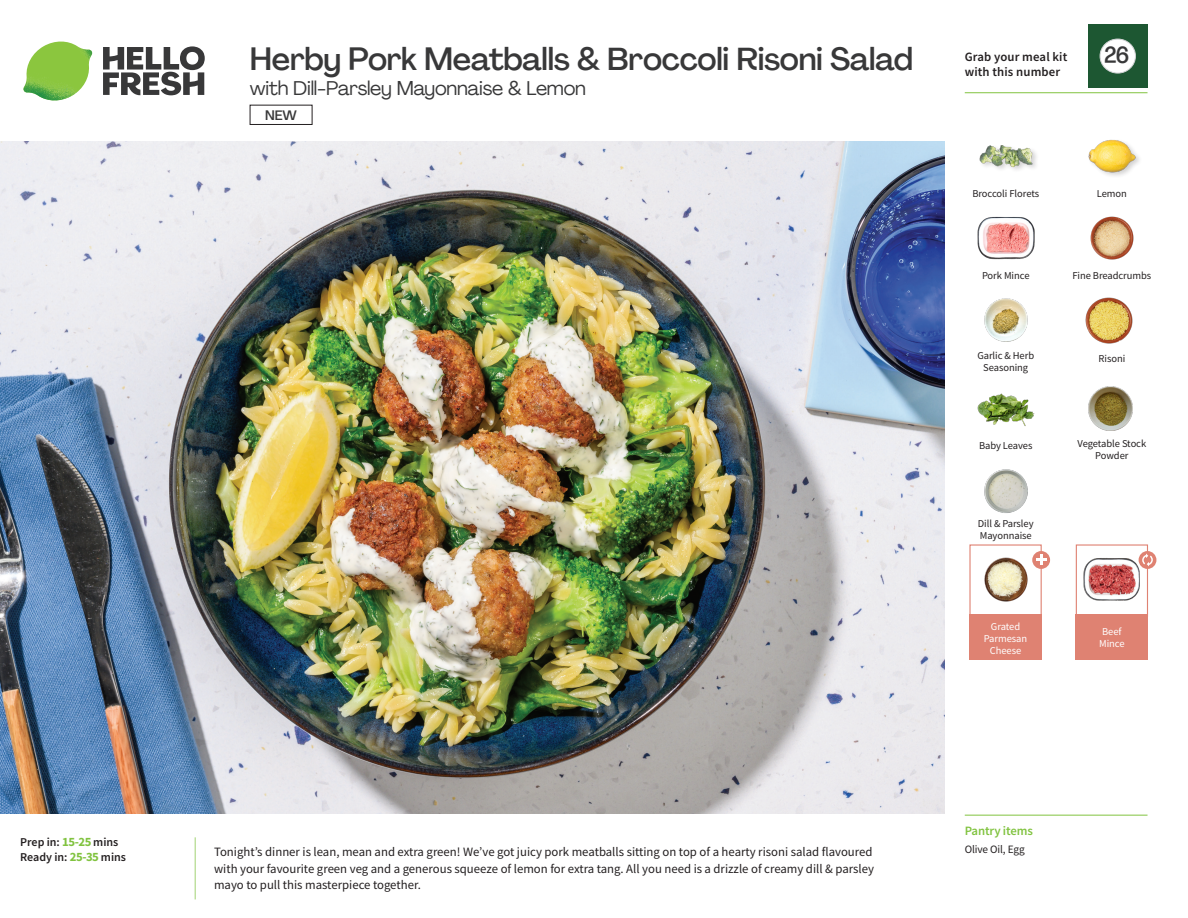
<style>
.page{position:relative;width:1188px;height:918px;background:#fff}
.page>*{position:absolute;margin:0;border:0;box-sizing:border-box;transform-origin:0 0}
._15_Titel_UK{font:500 31.5px "Agrandir";letter-spacing:-.01em;color:#383839}
._002_Label_Nr{font:500 22.8px "Agrandir";color:#383839;scale:.94 1}
._15_Titel_UK-2{font:19.5px "Agrandir";letter-spacing:-.01em;color:#383839}
.t1{font:500 13.5px "Agrandir";color:#383839}
.Step_6_Text_AU{font:12.75px/16.5px "Source Sans Pro";color:#231f20;text-align:justify}
.t2{font:600 12.75px/15px "Source Sans Pro";letter-spacing:.01em;color:#231f20}
._04_Headers_Front{font:600 12.75px "Source Sans Pro";letter-spacing:-.01em;color:#81c340}
._04_Intro{font:600 12px "Source Sans Pro";color:#231f20}
._05_Pantry{font:11.25px "Source Sans Pro";letter-spacing:-.01em;color:#231f20}
._18_FRONT_ingredients{font:10.5px/12px "Source Sans Pro";letter-spacing:-.005em;color:#231f20}
._18_FRONT_ingredients-2{font:10.5px/12px "Source Sans Pro";letter-spacing:-.005em;color:#fff}
.s1{font-weight:700;font-size:12.75px;color:#81c340}
</style>
<div class="page">
<svg style="left:103px;top:46px;width:102px;height:49px"></svg>
<img style="left:23px;top:42px;width:69px;height:59px">
<img style="left:0;top:142px;width:945px;height:672px">
<div style="left:1076px;top:544px;width:72px;height:73px;border:1px solid #df8272"></div>
<div style="left:1076px;top:614px;width:72px;height:46px;background:#df8272"></div>
<div style="left:969px;top:614px;width:73px;height:46px;background:#df8272"></div>
<img style="left:1084px;top:558px;width:55px;height:43px">
<div style="left:969px;top:544px;width:73px;height:73px;border:1px solid #df8272"></div>
<img style="left:984px;top:557px;width:44px;height:45px">
<svg style="left:1032px;top:551px;width:18px;height:18px"></svg>
<svg style="left:1036px;top:555px;width:10px;height:10px"></svg>
<div style="left:1139px;top:551px;width:17px;height:18px;background:#df8272;border-radius:50%"></div>
<svg style="left:1142px;top:553px;width:11px;height:13px"></svg>
<img style="left:977px;top:393px;width:57px;height:33px">
<img style="left:984px;top:469px;width:44px;height:44px">
<img style="left:1088px;top:386px;width:45px;height:45px">
<img style="left:1085px;top:297px;width:48px;height:47px">
<img style="left:984px;top:298px;width:44px;height:44px">
<img style="left:977px;top:216px;width:57px;height:44px">
<img style="left:1090px;top:216px;width:44px;height:44px">
<div style="left:979px;top:144px;width:61px;height:30px;background:#231f20;opacity:.2"></div>
<img style="left:979px;top:144px;width:55px;height:30px">
<img style="left:1088px;top:139px;width:51px;height:37px">
<hr style="left:965px;top:815px;width:183px;height:1px;background:#81c340">
<hr style="left:965px;top:92px;width:183px;height:1px;background:#81c340">
<div style="left:1088px;top:24px;width:60px;height:64px;background:#1d5732"></div>
<div style="left:1100px;top:39px;width:35px;height:34px;background:#fff;border-radius:50%"></div>
<div style="left:1100px;top:39px;width:36px;height:34px;border:1px solid #d1d2d4;border-radius:50%"></div>
<div style="left:250px;top:105px;width:62px;height:20px;border:1px solid #231f20"></div>
<p class="_04_Intro" style="left:20px;top:834px;width:100px">Prep in: <span class="s1">15-25</span> mins</p>
<p class="_04_Intro" style="left:20px;top:849px;width:107px">Ready in: <span class="s1">25-35</span> mins</p>
<p class="_15_Titel_UK" style="left:250px;top:40px;width:665px">Herby Pork Meatballs &amp; Broccoli Risoni Salad</p>
<p class="_15_Titel_UK-2" style="left:250px;top:76px;width:338px">with Dill-Parsley Mayonnaise &amp; Lemon</p>
<p class="t1" style="left:265px;top:107px;width:33px">NEW</p>
<p class="t2" style="left:965px;top:49px;width:104px">Grab your meal kit with this number</p>
<p class="_002_Label_Nr" style="left:1104px;top:41px;width:28px">26</p>
<p class="_18_FRONT_ingredients" style="left:972px;top:188px;width:68px">Broccoli Florets</p>
<p class="_18_FRONT_ingredients" style="left:1097px;top:188px;width:32px">Lemon</p>
<p class="_18_FRONT_ingredients" style="left:982px;top:270px;width:49px">Pork Mince</p>
<p class="_18_FRONT_ingredients" style="left:1072px;top:270px;width:80px">Fine Breadcrumbs</p>
<p class="_18_FRONT_ingredients" style="left:977px;top:350px;width:58px">Garlic &amp; Herb</p>
<p class="_18_FRONT_ingredients" style="left:1099px;top:352px;width:28px">Risoni</p>
<p class="_18_FRONT_ingredients" style="left:983px;top:362px;width:46px">Seasoning</p>
<p class="_18_FRONT_ingredients" style="left:979px;top:440px;width:55px">Baby Leaves</p>
<p class="_18_FRONT_ingredients" style="left:978px;top:518px;width:57px">Dill &amp; Parsley<br>Mayonnaise</p>
<p class="_18_FRONT_ingredients-2" style="left:984px;top:621px;width:45px;text-align:center">Grated<br>Parmesan<br>Cheese</p>
<p class="_18_FRONT_ingredients" style="left:1078px;top:438px;width:70px;text-align:center">Vegetable Stock<br>Powder</p>
<p class="_18_FRONT_ingredients-2" style="left:1099px;top:625px;width:27px">Beef<br>Mince</p>
<p class="Step_6_Text_AU" style="left:214px;top:844px;width:661px">Tonight’s dinner is lean, mean and extra green! We’ve got juicy pork meatballs sitting on top of a hearty risoni salad flavoured with your favourite green veg and a generous squeeze of lemon for extra tang. All you need is a drizzle of creamy dill &amp; parsley mayo to pull this masterpiece together.</p>
<p class="_04_Headers_Front" style="left:965px;top:822px;width:70px">Pantry items</p>
<p class="_05_Pantry" style="left:965px;top:842px;width:62px">Olive Oil, Egg</p>
</div>
